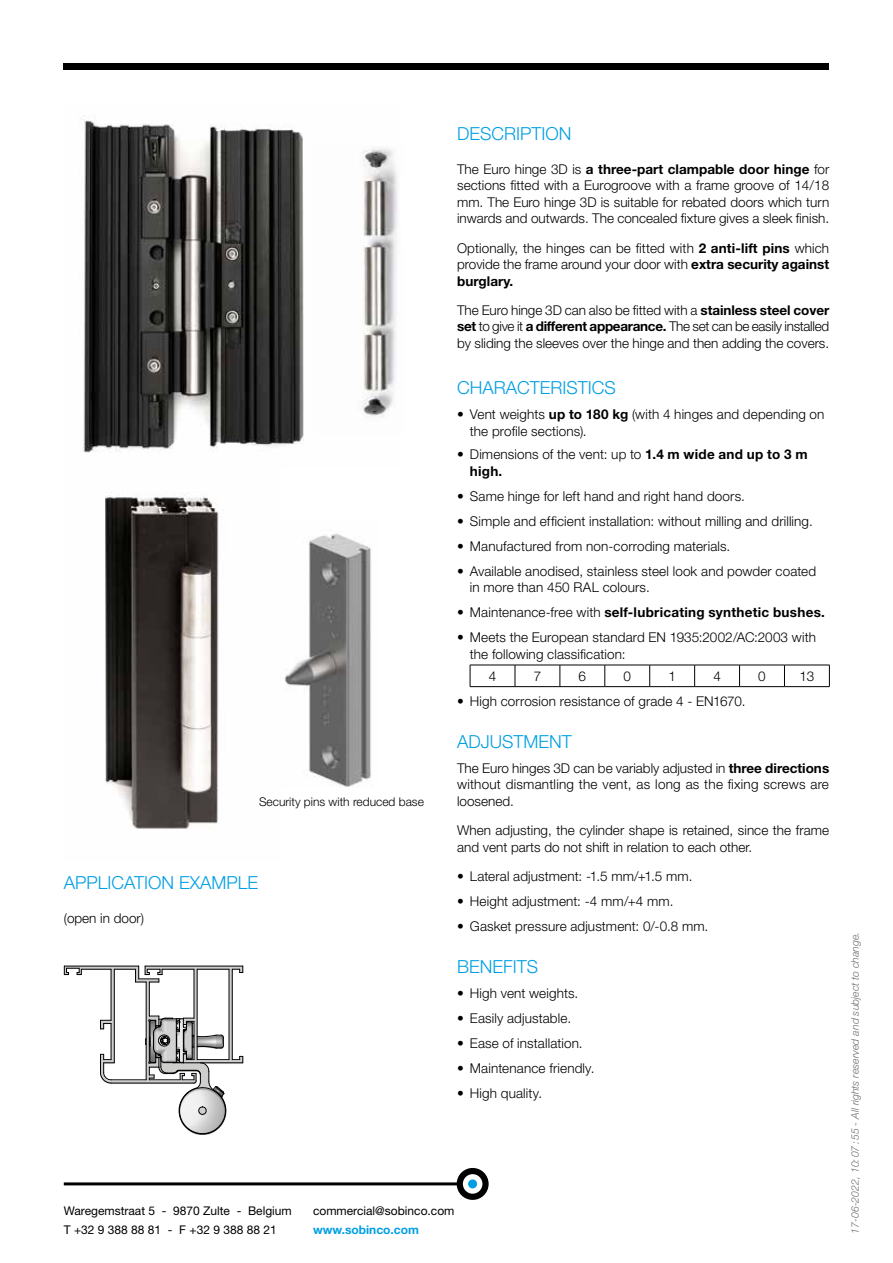
<style>
.page{position:relative;width:893px;height:1263px;background:#fff}
.page>*{position:absolute;margin:0;border:0;box-sizing:border-box;transform-origin:0 0}
.t1{font:300 18px "Helvetica Neue LT Std";color:#009fe3}
.t2{font:300 13.5px/16.5px "Helvetica Neue LT Std";letter-spacing:.01em;color:#000}
.t3{font:700 13.5px "Helvetica Neue LT Std";letter-spacing:.02em;color:#000}
.t4{font:12px/18.6px "Helvetica Neue LT Std";color:#000}
.t5{font:300 12px "Helvetica Neue LT Std";color:#000}
.t6{font:700 12px "Helvetica Neue LT Std";color:#009fe3}
.t7{font:italic 300 10.5px "Helvetica Neue LT Std";color:#706f6f}
.s1{font-weight:700}
.s2{font-weight:300}
</style>
<div class="page">
<img style="left:80px;top:118px;width:224px;height:335px">
<img style="left:105px;top:493px;width:114px;height:336px">
<img style="left:362px;top:149px;width:36px;height:269px">
<img style="left:284px;top:529px;width:87px;height:258px">
<hr style="left:470px;top:665px;width:45px;height:1px;background:#000">
<svg style="left:470px;top:665px;width:1px;height:21px"></svg>
<hr style="left:515px;top:665px;width:45px;height:1px;background:#000">
<svg style="left:515px;top:665px;width:1px;height:21px"></svg>
<hr style="left:560px;top:665px;width:45px;height:1px;background:#000">
<svg style="left:560px;top:665px;width:1px;height:21px"></svg>
<hr style="left:605px;top:665px;width:45px;height:1px;background:#000">
<svg style="left:605px;top:665px;width:1px;height:21px"></svg>
<hr style="left:650px;top:665px;width:45px;height:1px;background:#000">
<svg style="left:649px;top:665px;width:1px;height:21px"></svg>
<hr style="left:695px;top:665px;width:44px;height:1px;background:#000">
<svg style="left:694px;top:665px;width:1px;height:21px"></svg>
<hr style="left:739px;top:665px;width:45px;height:1px;background:#000">
<svg style="left:739px;top:665px;width:1px;height:21px"></svg>
<hr style="left:784px;top:665px;width:46px;height:1px;background:#000">
<svg style="left:784px;top:665px;width:1px;height:21px"></svg>
<svg style="left:829px;top:665px;width:1px;height:21px"></svg>
<hr style="left:470px;top:686px;width:45px;height:1px;background:#000">
<hr style="left:515px;top:686px;width:45px;height:1px;background:#000">
<hr style="left:560px;top:686px;width:45px;height:1px;background:#000">
<hr style="left:605px;top:686px;width:45px;height:1px;background:#000">
<hr style="left:650px;top:686px;width:45px;height:1px;background:#000">
<hr style="left:695px;top:686px;width:44px;height:1px;background:#000">
<hr style="left:739px;top:686px;width:45px;height:1px;background:#000">
<hr style="left:784px;top:686px;width:46px;height:1px;background:#000">
<img style="left:64px;top:967px;width:179px;height:148px">
<hr style="left:114px;top:969px;width:1px;height:94px;background:#000">
<hr style="left:146px;top:982px;width:1px;height:98px;background:#000">
<hr style="left:111px;top:1083px;width:83px;height:1px;background:#000">
<svg style="left:100px;top:1054px;width:14px;height:30px"></svg>
<hr style="left:111px;top:1023px;width:1px;height:37px;background:#000">
<svg style="left:100px;top:1020px;width:11px;height:9px"></svg>
<hr style="left:111px;top:969px;width:1px;height:51px;background:#000">
<hr style="left:81px;top:969px;width:30px;height:1px;background:#000">
<hr style="left:111px;top:1079px;width:35px;height:1px;background:#000">
<hr style="left:149px;top:982px;width:1px;height:34px;background:#000">
<hr style="left:64px;top:966px;width:75px;height:1px;background:#000">
<svg style="left:64px;top:966px;width:18px;height:9px"></svg>
<hr style="left:197px;top:969px;width:32px;height:1px;background:#000">
<hr style="left:162px;top:969px;width:32px;height:1px;background:#000">
<hr style="left:194px;top:969px;width:1px;height:49px;background:#000">
<hr style="left:183px;top:1062px;width:60px;height:1px;background:#000">
<svg style="left:232px;top:1056px;width:11px;height:7px"></svg>
<svg style="left:232px;top:967px;width:11px;height:6px"></svg>
<hr style="left:145px;top:966px;width:98px;height:1px;background:#000">
<svg style="left:114px;top:966px;width:49px;height:17px"></svg>
<hr style="left:197px;top:1059px;width:32px;height:1px;background:#000">
<hr style="left:232px;top:969px;width:1px;height:91px;background:#000">
<hr style="left:229px;top:969px;width:1px;height:91px;background:#000">
<hr style="left:197px;top:969px;width:1px;height:91px;background:#000">
<svg style="left:145px;top:1016px;width:81px;height:119px"></svg>
<div style="left:64px;top:64px;width:765px;height:6px;background:#000"></div>
<hr style="left:64px;top:1182px;width:394px;height:3px;background:#000">
<div style="left:457px;top:1168px;width:32px;height:32px;border:6px solid #000;border-radius:50%"></div>
<div style="left:468px;top:1179px;width:9px;height:9px;background:#009fe3;border-radius:50%"></div>
<p class="t5" style="left:259px;top:794px;width:166px">Security pins with reduced base</p>
<h1 class="t1" style="left:64px;top:872px;width:196px">APPLICATION EXAMPLE</h1>
<p class="t2" style="left:64px;top:909px;width:82px">(open in door)</p>
<h1 class="t1" style="left:457px;top:123px;width:116px">DESCRIPTION</h1>
<p class="t2" style="left:457px;top:161px;width:374px;text-align:justify">The Euro hinge 3D is <span class="s1">a three-part clampable door hinge</span> for sections fitted with a Eurogroove with a frame groove of 14/18 mm. The Euro hinge 3D is suitable for rebated doors which turn inwards and outwards. The concealed fixture gives a sleek finish.</p>
<p class="t2" style="left:457px;top:239px;width:374px;text-align:justify">Optionally, the hinges can be fitted with <span class="s1">2 anti-lift pins</span> which provide the frame around your door with <span class="s1">extra security against burglary.</span></p>
<p class="t2" style="left:457px;top:302px;width:374px;text-align:justify">The Euro hinge 3D can also be fitted with a <span class="s1">stainless steel cover set</span> to give it <span class="s1">a different appearance.</span> The set can be easily installed by sliding the sleeves over the hinge and then adding the covers.</p>
<h1 class="t1" style="left:457px;top:377px;width:160px">CHARACTERISTICS</h1>
<p class="t2" style="left:470px;top:406px;width:356px;text-indent:-13px">• Vent weights <span class="s1">up to 180 kg</span> (with 4 hinges and depending on the profile sections).</p>
<p class="t2" style="left:470px;top:446px;width:339px;text-indent:-13px">• Dimensions of the vent: up to <span class="s1">1.4 m wide and up to 3 m high.</span></p>
<p class="t2" style="left:457px;top:487px;width:289px">• Same hinge for left hand and right hand doors.</p>
<p class="t2" style="left:457px;top:512px;width:357px">• Simple and efficient installation: without milling and drilling.</p>
<p class="t2" style="left:457px;top:537px;width:275px">• Manufactured from non-corroding materials.</p>
<p class="t2" style="left:470px;top:562px;width:348px;text-indent:-13px">• Available anodised, stainless steel look and powder coated in more than 450 RAL colours.</p>
<p class="t3" style="left:457px;top:604px;width:369px"><span class="s2">• Maintenance-free with</span> self-lubricating synthetic bushes.</p>
<p class="t2" style="left:470px;top:629px;width:348px;text-indent:-13px">• Meets the European standard EN 1935:2002/AC:2003 with the following classification:</p>
<p class="t2" style="left:489px;top:667px;width:9px">4</p>
<p class="t2" style="left:534px;top:667px;width:9px">7</p>
<p class="t2" style="left:579px;top:667px;width:9px">6</p>
<p class="t2" style="left:623px;top:667px;width:9px">0</p>
<p class="t2" style="left:668px;top:667px;width:9px">1</p>
<p class="t2" style="left:713px;top:667px;width:9px">4</p>
<p class="t2" style="left:758px;top:667px;width:9px">0</p>
<p class="t2" style="left:799px;top:667px;width:17px">13</p>
<p class="t2" style="left:457px;top:692px;width:290px">• High corrosion resistance of grade 4 - EN1670.</p>
<h1 class="t1" style="left:457px;top:730px;width:116px">ADJUSTMENT</h1>
<p class="t2" style="left:457px;top:759px;width:374px;text-align:justify">The Euro hinges 3D can be variably adjusted in <span class="s1">three directions </span>without dismantling the vent, as long as the fixing screws are loosened.</p>
<p class="t2" style="left:457px;top:822px;width:373px">When adjusting, the cylinder shape is retained, since the frame and vent parts do not shift in relation to each other.</p>
<p class="t2" style="left:457px;top:867px;width:237px">• Lateral adjustment: -1.5 mm/+1.5 mm.</p>
<p class="t2" style="left:457px;top:892px;width:218px">• Height adjustment: -4 mm/+4 mm.</p>
<p class="t2" style="left:457px;top:917px;width:253px">• Gasket pressure adjustment: 0/-0.8 mm.</p>
<h1 class="t1" style="left:457px;top:955px;width:83px">BENEFITS</h1>
<p class="t2" style="left:457px;top:984px;width:123px">• High vent weights.</p>
<p class="t2" style="left:457px;top:1009px;width:116px">• Easily adjustable.</p>
<p class="t2" style="left:457px;top:1034px;width:127px">• Ease of installation.</p>
<p class="t2" style="left:457px;top:1059px;width:139px">• Maintenance friendly.</p>
<p class="t2" style="left:457px;top:1084px;width:86px">• High quality.</p>
<p class="t4" style="left:64px;top:1201px;width:230px">Waregemstraat 5 - 9870 Zulte - Belgium<br>T +32 9 388 88 81 - F +32 9 388 88 21</p>
<p class="t4" style="left:313px;top:1201px;width:143px">commercial@sobinco.com</p>
<p class="t6" style="left:313px;top:1222px;width:107px">www.sobinco.com</p>
<p class="t7" style="left:849px;top:1233px;width:303px;rotate:-90deg">17-06-2022, 10:07:55 - All rights reserved and subject to change.</p>
</div>
